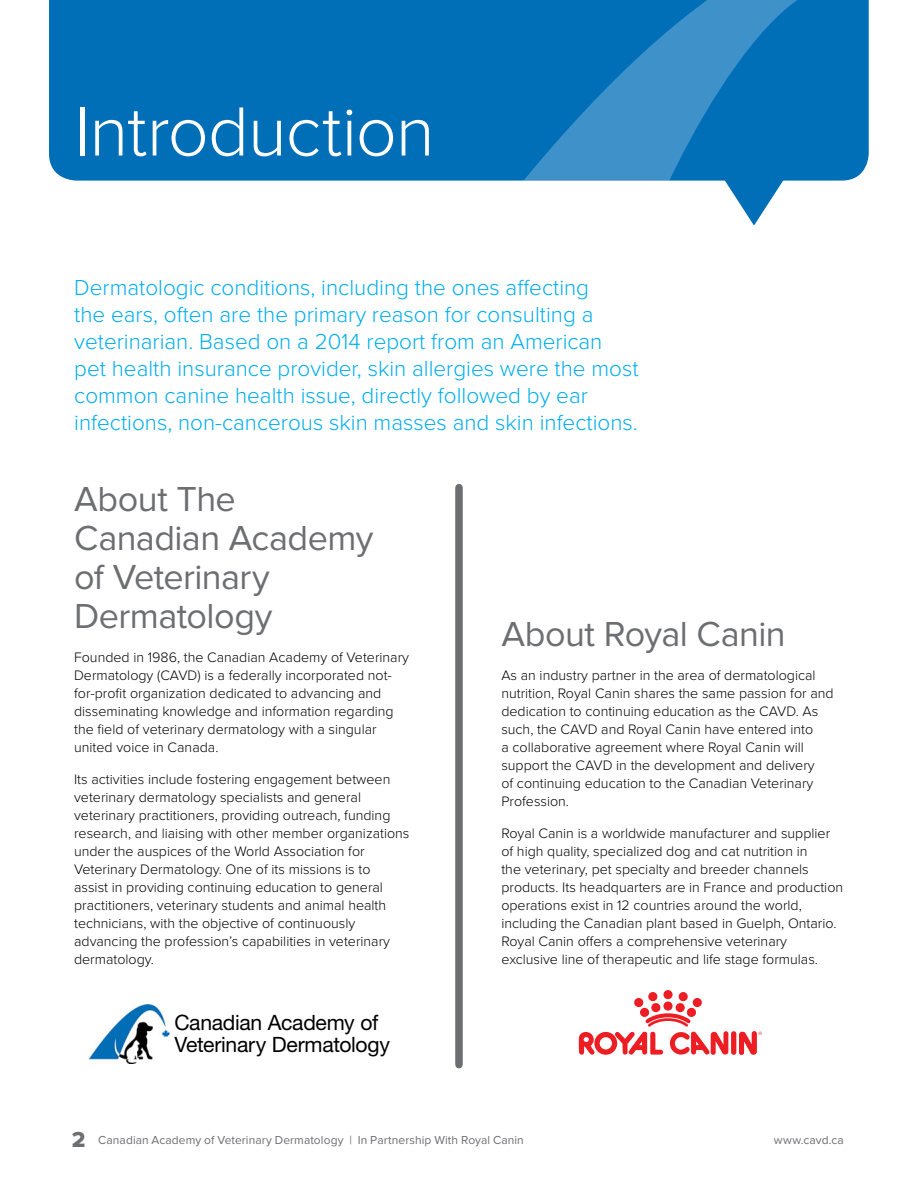
<style>
.page{position:relative;width:918px;height:1188px;background:#fff}
.page>*{position:absolute;margin:0;border:0;box-sizing:border-box;transform-origin:0 0}
.t1{font:300 72px "Proxima Nova";letter-spacing:-.015em;color:#fff}
.t2{font:36px/39px "Proxima Nova";letter-spacing:-.015em;color:#6d6e71}
.t3{font:300 22.5px/27px "Proxima Nova";color:#00aeef}
.t4{font:21.15px/22.8px "Helvetica Neue LT Std";letter-spacing:-.015em;color:#000}
.t5{font:300 14.25px/18px "Proxima Nova";color:#000}
.t6{font:12px "Proxima Nova";letter-spacing:.005em;color:#6d6e71}
.s1{font-family:"Proxima Nova Extrabld";font-size:22.5px}
</style>
<div class="page">
<div style="left:49px;top:0;width:376px;height:181px;background:#006fb8"></div>
<svg style="left:425px;top:0;width:444px;height:181px;background:#1279bc"></svg>
<svg style="left:696px;top:136px;width:116px;height:90px"></svg>
<img style="left:90px;top:1005px;width:80px;height:58px">
<div style="left:455px;top:488px;width:8px;height:577px;background:#6d6e71"></div>
<svg style="left:739px;top:1031px;width:23px;height:24px"></svg>
<div style="left:731px;top:1031px;width:5px;height:24px;background:#ed1d24;border-radius:3px"></div>
<svg style="left:663px;top:990px;width:10px;height:9px"></svg>
<svg style="left:579px;top:992px;width:149px;height:63px"></svg>
<h1 class="t1" style="left:74px;top:90px;width:362px">Introduction</h1>
<p class="t3" style="left:74px;top:275px;width:566px">Dermatologic conditions, including the ones affecting<br>the ears, often are the primary reason for consulting a veterinarian. Based on a 2014 report from an American pet health insurance provider, skin allergies were the most common canine health issue, directly followed by ear infections, non-cancerous skin masses and skin infections.</p>
<h2 class="t2" style="left:74px;top:481px;width:301px">About The<br>Canadian Academy of Veterinary<br>Dermatology</h2>
<p class="t5" style="left:74px;top:649px;width:337px">Founded in 1986, the Canadian Academy of Veterinary Dermatology (CAVD) is a federally incorporated not&shy;for-profit organization dedicated to advancing and disseminating knowledge and information regarding the field of veterinary dermatology with a singular united voice in Canada.</p>
<p class="t5" style="left:74px;top:770px;width:337px">Its activities include fostering engagement between veterinary dermatology specialists and general veterinary practitioners, providing outreach, funding research, and liaising with other member organizations under the auspices of the World Association for Veterinary Dermatology. One of its missions is to<br>assist in providing continuing education to general practitioners, veterinary students and animal health technicians, with the objective of continuously advancing the profession’s capabilities in veterinary dermatology.</p>
<h3 class="t4" style="left:174px;top:1010px;width:217px">Canadian Academy of<br>Veterinary Dermatology</h3>
<h2 class="t2" style="left:501px;top:616px;width:286px">About Royal Canin</h2>
<p class="t5" style="left:501px;top:667px;width:334px">As an industry partner in the area of dermatological nutrition, Royal Canin shares the same passion for and dedication to continuing education as the CAVD. As such, the CAVD and Royal Canin have entered into<br>a collaborative agreement where Royal Canin will support the CAVD in the development and delivery<br>of continuing education to the Canadian Veterinary Profession.</p>
<p class="t5" style="left:501px;top:824px;width:343px">Royal Canin is a worldwide manufacturer and supplier of high quality, specialized dog and cat nutrition in<br>the veterinary, pet specialty and breeder channels products. Its headquarters are in France and production operations exist in 12 countries around the world, including the Canadian plant based in Guelph, Ontario.<br>Royal Canin offers a comprehensive veterinary exclusive line of therapeutic and life stage formulas.</p>
<p class="t6" style="left:72px;top:1133px;width:453px"><span class="s1">2</span> Canadian Academy of Veterinary Dermatology | In Partnership With Royal Canin</p>
<p class="t6" style="left:774px;top:1133px;width:71px">www.cavd.ca</p>
</div>
